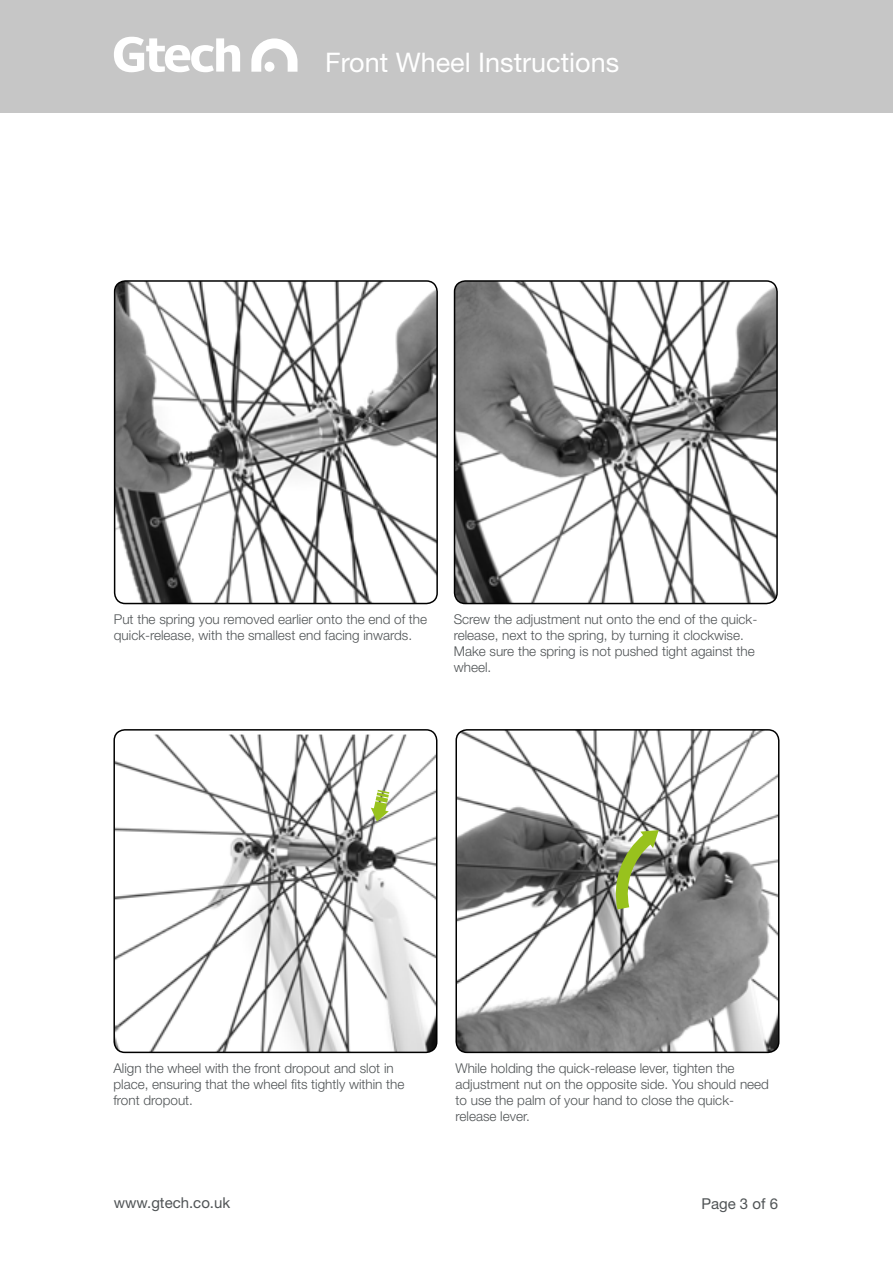
<style>
.page{position:relative;width:893px;height:1263px;background:#fff}
.page>*{position:absolute;margin:0;border:0;box-sizing:border-box;transform-origin:0 0}
.t1{font:27px "Helvetica Neue LT Std";color:#fff}
.t2{font:15px "Helvetica Neue LT Std";color:#505456}
.t3{font:300 13.5px/16.2px "Helvetica Neue LT Std";color:#505456}
</style>
<div class="page">
<div style="left:0;top:0;width:893px;height:113px;background:#c6c6c6"></div>
<svg style="left:114px;top:37px;width:126px;height:35px"></svg>
<svg style="left:251px;top:38px;width:46px;height:34px"></svg>
<img style="left:116px;top:734px;width:321px;height:318px">
<div style="left:113px;top:729px;width:324px;height:324px;border:2px solid #000;border-radius:11px"></div>
<img style="left:115px;top:283px;width:322px;height:320px">
<div style="left:114px;top:280px;width:324px;height:324px;border:2px solid #000;border-radius:11px"></div>
<img style="left:458px;top:730px;width:321px;height:322px">
<div style="left:455px;top:729px;width:324px;height:324px;border:2px solid #000;border-radius:11px"></div>
<img style="left:455px;top:282px;width:321px;height:321px">
<div style="left:454px;top:280px;width:324px;height:324px;border:2px solid #000;border-radius:11px"></div>
<svg style="left:371px;top:790px;width:18px;height:31px"></svg>
<svg style="left:614px;top:822px;width:50px;height:100px"></svg>
<h1 class="t1" style="left:325px;top:46px;width:296px">Front Wheel Instructions</h1>
<p class="t3" style="left:114px;top:610px;width:315px">Put the spring you removed earlier onto the end of the quick-release, with the smallest end facing inwards.</p>
<p class="t3" style="left:454px;top:610px;width:305px">Screw the adjustment nut onto the end of the quick&shy;release, next to the spring, by turning it clockwise.<br>Make sure the spring is not pushed tight against the wheel.</p>
<p class="t3" style="left:113px;top:1059px;width:293px">Align the wheel with the front dropout and slot in place, ensuring that the wheel fits tightly within the front dropout.</p>
<p class="t2" style="left:114px;top:1194px;width:118px">www.gtech.co.uk</p>
<p class="t3" style="left:455px;top:1059px;width:315px">While holding the quick-release lever, tighten the adjustment nut on the opposite side. You should need to use the palm of your hand to close the quick&shy;release lever.</p>
<p class="t2" style="left:701px;top:1195px;width:78px">Page 3 of 6</p>
</div>
